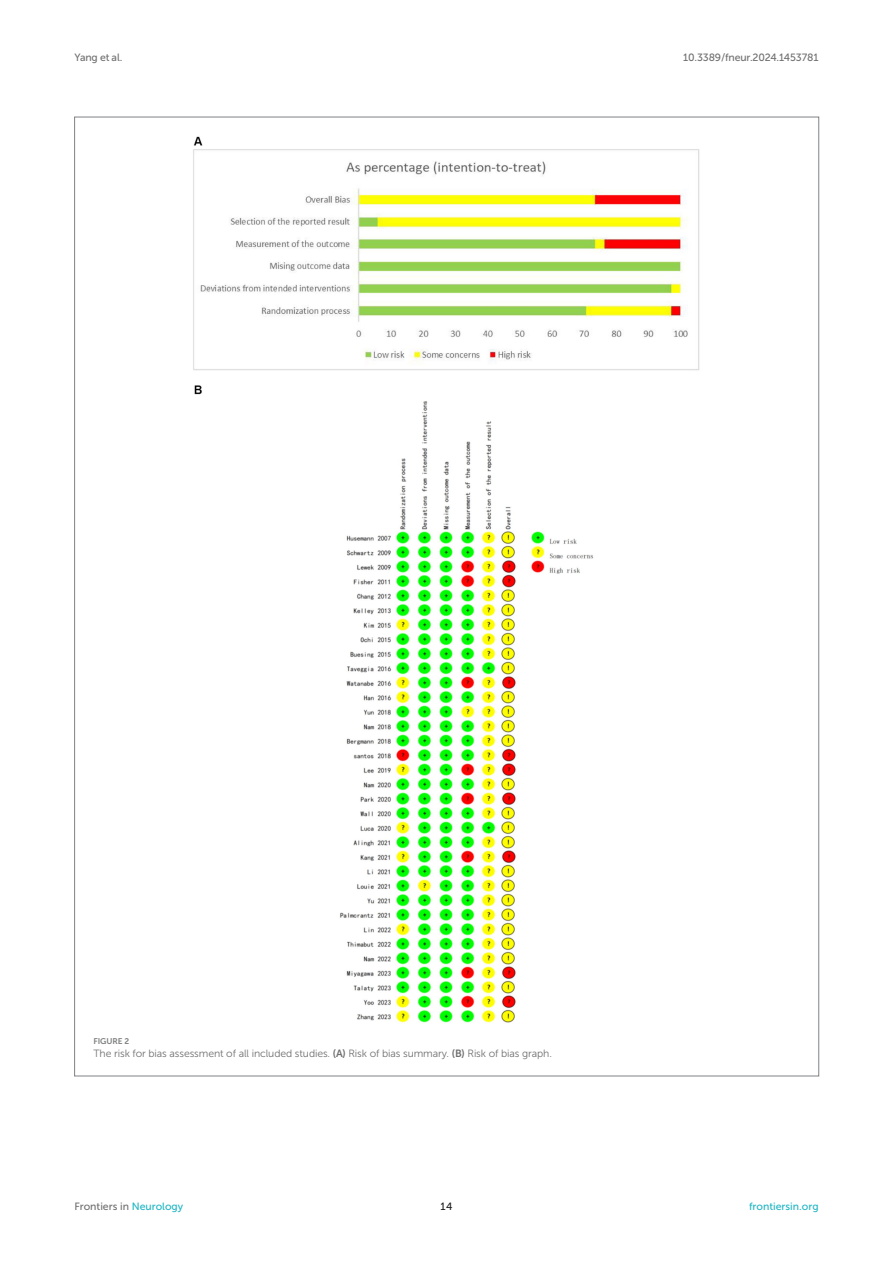
<style>
.page{position:relative;width:893px;height:1263px;background:#fff}
.page>*{position:absolute;margin:0;border:0;box-sizing:border-box;transform-origin:0 0}
.FIG_LEG{font:10.5px "Museo Sans 300";letter-spacing:-.01em;color:#706f70}
.t1{font:10.5px "Museo Sans 500";letter-spacing:-.015em;color:#706f70}
.t2{font:10.5px "Museo Sans 500";color:#1db5c3}
.t3{font:10.5px "Museo Sans 500";color:#1b1c1b}
.FIG_HD{font:8.25px "Museo Sans 700";letter-spacing:-.01em;color:#7e7f7f}
.s1{font-family:"Museo Sans 700"}
.s2{color:#1db5c3}
</style>
<div class="page">
<img style="left:193px;top:136px;width:507px;height:887px">
<p class="t1" style="left:74px;top:51px;width:49px">Yang et al.</p>
<p class="t1" style="left:683px;top:51px;width:137px">10.3389/fneur.2024.1453781</p>
<p class="FIG_HD" style="left:94px;top:1036px;width:37px">FIGURE 2</p>
<p class="FIG_LEG" style="left:94px;top:1048px;width:460px">The risk for bias assessment of all included studies. <span class="s1">(A)</span> Risk of bias summary. <span class="s1">(B)</span> Risk of bias graph.</p>
<p class="t1" style="left:74px;top:1200px;width:110px">Frontiers in <span class="s2">Neurology</span></p>
<p class="t3" style="left:441px;top:1200px;width:13px">14</p>
<p class="t2" style="left:749px;top:1200px;width:71px">frontiersin.org</p>
</div>
